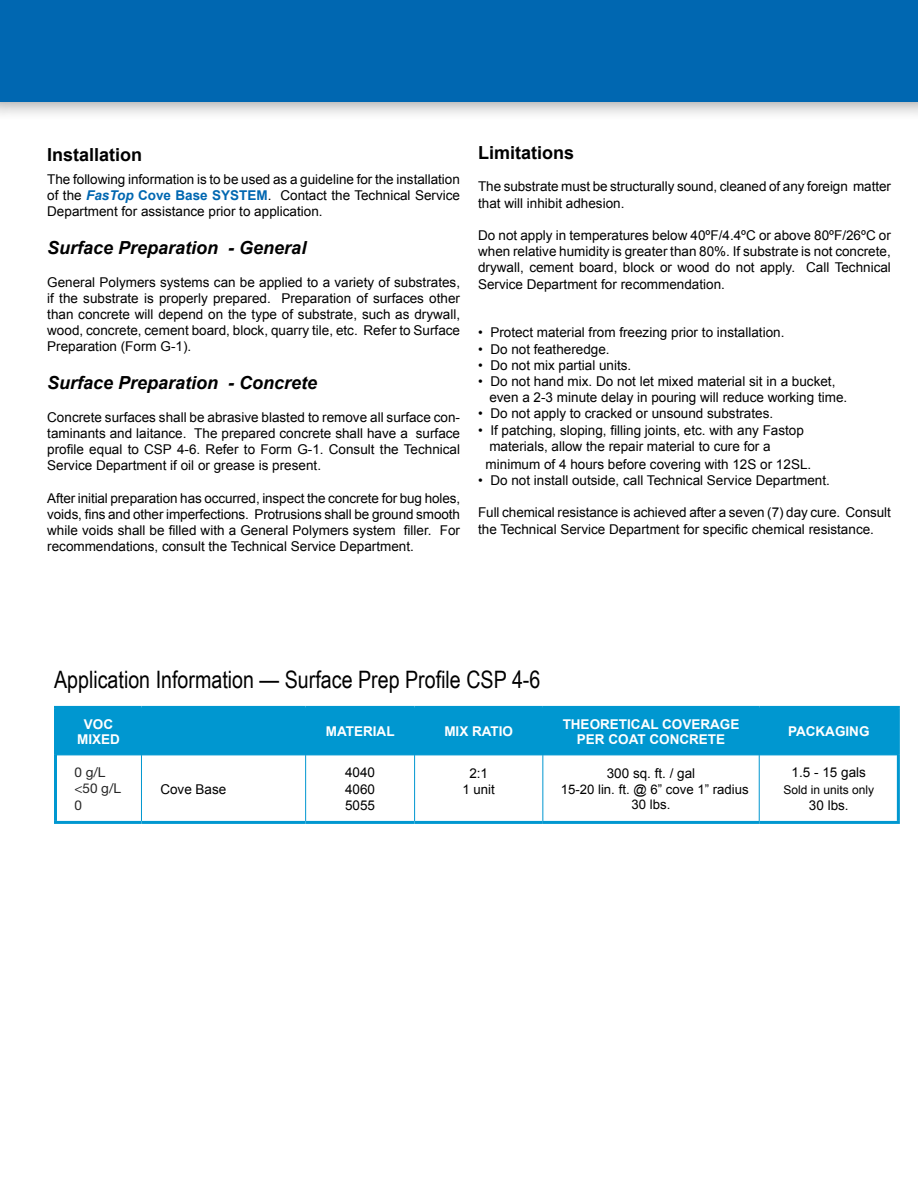
<style>
.page{position:relative;width:918px;height:1188px;background:#fff}
.page>*{position:absolute;margin:0;border:0;box-sizing:border-box;transform-origin:0 0}
.t1{font:24px "Arial Narrow";color:#000}
.t2{font:italic 700 18px "Arial";color:#000}
.t3{font:700 18px "Arial";color:#000}
.t4{font:13.5px/16.2px "Arial";color:#000;text-align:justify}
.t5{font:700 13.5px/15px "Arial";color:#fff;text-align:center}
.t6{font:13.5px/16.2px "Helvetica Neue LT Std";color:#262626}
.t7{font:13.2px/15.9px "Arial";color:#000;text-align:center}
.t8{font:12px "Arial";color:#000}
.s1{font-weight:700;font-style:italic;color:#0067b1}
.s2{font-weight:700;color:#0067b1}
</style>
<div class="page">
<div style="left:0;top:0;width:918px;height:121px;background:#000;opacity:.49"></div>
<div style="left:0;top:0;width:918px;height:102px;background:#0067b1"></div>
<div style="left:57px;top:709px;width:840px;height:46px;background:#0097d0"></div>
<hr style="left:141px;top:709px;width:1px;height:46px;background:#0097d0">
<hr style="left:305px;top:709px;width:1px;height:46px;background:#0097d0">
<hr style="left:414px;top:709px;width:1px;height:46px;background:#0097d0">
<hr style="left:543px;top:709px;width:1px;height:46px;background:#0097d0">
<hr style="left:759px;top:709px;width:1px;height:46px;background:#0097d0">
<hr style="left:57px;top:755px;width:84px;height:1px;background:#0097d0">
<hr style="left:141px;top:755px;width:165px;height:1px;background:#0097d0">
<hr style="left:141px;top:755px;width:1px;height:66px;background:#0097d0">
<hr style="left:306px;top:755px;width:109px;height:1px;background:#0097d0">
<hr style="left:305px;top:755px;width:1px;height:66px;background:#0097d0">
<hr style="left:415px;top:755px;width:128px;height:1px;background:#0097d0">
<hr style="left:414px;top:755px;width:1px;height:66px;background:#0097d0">
<hr style="left:543px;top:755px;width:216px;height:1px;background:#0097d0">
<hr style="left:543px;top:755px;width:1px;height:66px;background:#0097d0">
<hr style="left:759px;top:755px;width:138px;height:1px;background:#0097d0">
<hr style="left:759px;top:755px;width:1px;height:66px;background:#0097d0">
<hr style="left:54px;top:706px;width:87px;height:3px;background:#0097d0">
<hr style="left:54px;top:709px;width:3px;height:46px;background:#0097d0">
<hr style="left:141px;top:706px;width:165px;height:3px;background:#0097d0">
<hr style="left:306px;top:706px;width:109px;height:3px;background:#0097d0">
<hr style="left:415px;top:706px;width:128px;height:3px;background:#0097d0">
<hr style="left:543px;top:706px;width:216px;height:3px;background:#0097d0">
<hr style="left:759px;top:706px;width:141px;height:3px;background:#0097d0">
<hr style="left:897px;top:709px;width:3px;height:46px;background:#0097d0">
<hr style="left:54px;top:755px;width:3px;height:66px;background:#0097d0">
<hr style="left:897px;top:755px;width:3px;height:66px;background:#0097d0">
<hr style="left:54px;top:821px;width:87px;height:3px;background:#0097d0">
<hr style="left:141px;top:821px;width:165px;height:3px;background:#0097d0">
<hr style="left:306px;top:821px;width:109px;height:3px;background:#0097d0">
<hr style="left:415px;top:821px;width:128px;height:3px;background:#0097d0">
<hr style="left:543px;top:821px;width:216px;height:3px;background:#0097d0">
<hr style="left:759px;top:821px;width:141px;height:3px;background:#0097d0">
<h2 class="t3" style="left:47px;top:143px;width:97px">INSTALLATION</h2>
<p class="t4" style="left:47px;top:171px;width:414px">The following information is to be used as a guideline for the installation of the <span class="s1">FasTop</span> <span class="s2">COVE BASE SYSTEM</span>. Contact the Technical Service Department for assistance prior to application.</p>
<h2 class="t2" style="left:47px;top:236px;width:261px">Surface Preparation - General</h2>
<p class="t4" style="left:47px;top:274px;width:414px">General Polymers systems can be applied to a variety of substrates, if the substrate is properly prepared. Preparation of surfaces other than concrete will depend on the type of substrate, such as drywall, wood, concrete, cement board, block, quarry tile, etc. Refer to Surface Preparation (Form G-1).</p>
<h2 class="t2" style="left:47px;top:371px;width:272px">Surface Preparation - Concrete</h2>
<p class="t4" style="left:47px;top:409px;width:414px">Concrete surfaces shall be abrasive blasted to remove all surface con&shy;taminants and laitance. The prepared concrete shall have a surface profile equal to CSP 4-6. Refer to Form G-1. Consult the Technical Service Department if oil or grease is present.</p>
<p class="t4" style="left:47px;top:490px;width:414px">After initial preparation has occurred, inspect the concrete for bug holes, voids, fins and other imperfections. Protrusions shall be ground smooth while voids shall be filled with a General Polymers system filler. For recommendations, consult the Technical Service Department.</p>
<h2 class="t3" style="left:478px;top:141px;width:98px">LIMITATIONS</h2>
<p class="t4" style="left:478px;top:179px;width:414px">The substrate must be structurally sound, cleaned of any foreign matter that will inhibit adhesion.</p>
<p class="t4" style="left:478px;top:227px;width:414px">Do not apply in temperatures below 40ºF/4.4ºC or above 80ºF/26ºC or when relative humidity is greater than 80%. If substrate is not concrete, drywall, cement board, block or wood do not apply. Call Technical Service Department for recommendation.</p>
<p class="t4" style="left:478px;top:325px;width:308px">• Protect material from freezing prior to installation.</p>
<p class="t4" style="left:478px;top:341px;width:133px">• Do not featheredge.</p>
<p class="t4" style="left:478px;top:357px;width:155px">• Do not mix partial units.</p>
<p class="t4" style="left:489px;top:373px;width:359px;text-indent:-11px">• Do not hand mix. Do not let mixed material sit in a bucket, even a 2-3 minute delay in pouring will reduce working time.</p>
<p class="t4" style="left:478px;top:406px;width:297px">• Do not apply to cracked or unsound substrates.</p>
<p class="t4" style="left:489px;top:422px;width:316px;text-indent:-11px">• If patching, sloping, filling joints, etc. with any Fastop materials, allow the repair material to cure for a</p>
<p class="t4" style="left:486px;top:456px;width:327px">minimum of 4 hours before covering with 12S or 12SL.</p>
<p class="t4" style="left:478px;top:472px;width:353px">• Do not install outside, call Technical Service Department.</p>
<p class="t4" style="left:478px;top:505px;width:414px">Full chemical resistance is achieved after a seven (7) day cure. Consult the Technical Service Department for specific chemical resistance.</p>
<h1 class="t1" style="left:54px;top:662px;width:488px">Application Information — Surface Prep Profile CSP 4-6</h1>
<p class="t5" style="left:77px;top:717px;width:44px">VOC<br>MIXED</p>
<p class="t5" style="left:326px;top:724px;width:29px">MATERI</p>
<p class="t5" style="left:377px;top:724px;width:15px">AL</p>
<p class="t5" style="left:444px;top:724px;width:55px">MIX RATIO</p>
<p class="t6" style="left:74px;top:764px;width:48px">0 g/L &lt;50 g/L<br>0</p>
<p class="t4" style="left:160px;top:781px;width:68px">Cove Base</p>
<p class="t4" style="left:345px;top:765px;width:32px">4040<br>4060<br>5055</p>
<p class="t4" style="left:469px;top:765px;width:20px">2:1</p>
<p class="t7" style="left:463px;top:781px;width:34px">1 unit</p>
<p class="t5" style="left:563px;top:717px;width:28px">THEORETIC</p>
<p class="t5" style="left:641px;top:717px;width:42px">AL COVER</p>
<p class="t5" style="left:710px;top:717px;width:29px">AGE</p>
<p class="t5" style="left:577px;top:732px;width:113px">PER COAT CONCRETE</p>
<p class="t4" style="left:607px;top:765px;width:90px">300 sq. ft. / gal</p>
<p class="t7" style="left:561px;top:781px;width:190px">15-20 lin. ft. @ 6” cove 1” radius<br>30 lbs.</p>
<p class="t5" style="left:788px;top:724px;width:83px">PACKAGING</p>
<p class="t4" style="left:792px;top:765px;width:76px">1.5 - 15 gals</p>
<p class="t8" style="left:783px;top:782px;width:92px">Sold in units only</p>
<p class="t4" style="left:809px;top:797px;width:41px">30 lbs.</p>
</div>
